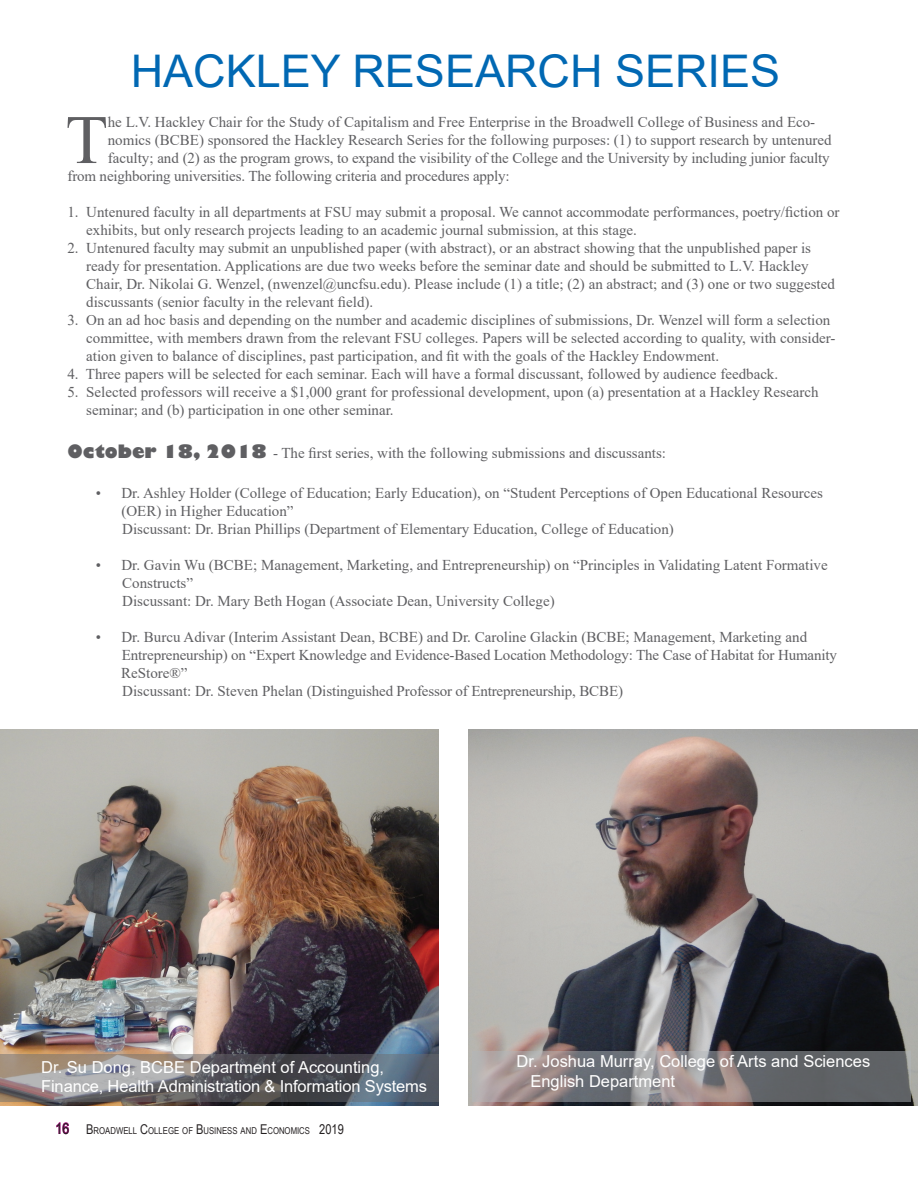
<style>
.page{position:relative;width:918px;height:1188px;background:#fff}
.page>*{position:absolute;margin:0;border:0;box-sizing:border-box;transform-origin:0 0}
.t1{font:69.3px "Times New Roman";color:#5f5f62}
.t2{font:45px "Arial";color:#0168b3}
.t3{font:16.5px/19.8px "Arial";color:#fff}
.t4{font:15px/18px "Times New Roman";color:#5f5f62}
.t5{font:9.45px "Arial Narrow";color:#231f20}
.s1{font-family:"Gill Sans";font-weight:800;font-size:18px}
.s2{font-size:15px}
.s3{font-size:13.5px}
</style>
<div class="page">
<svg style="left:56px;top:1122px;width:13px;height:12px"></svg>
<img style="left:0;top:730px;width:439px;height:375px">
<img style="left:468px;top:730px;width:450px;height:375px">
<svg style="left:0;top:1054px;width:439px;height:48px;background:#6e6d70"></svg>
<svg style="left:472px;top:1052px;width:439px;height:50px;background:#817d7f"></svg>
<h2 class="t2" style="left:131px;top:41px;width:651px">HACKLEY RESEARCH SERIES</h2>
<h1 class="t1" style="left:65px;top:91px;width:44px">T</h1>
<p class="t4" style="left:108px;top:113px;width:709px">he L.V. Hackley Chair for the Study of Capitalism and Free Enterprise in the Broadwell College of Business and Eco-</p>
<p class="t4" style="left:108px;top:131px;width:726px">nomics (BCBE) sponsored the Hackley Research Series for the following purposes: (1) to support research by untenured</p>
<p class="t4" style="left:108px;top:149px;width:724px">faculty; and (2) as the program grows, to expand the visibility of the College and the University by including junior faculty</p>
<p class="t4" style="left:67px;top:167px;width:444px">from neighboring universities. The following criteria and procedures apply:</p>
<p class="t4" style="left:86px;top:203px;width:755px;text-indent:-19px">1. Untenured faculty in all departments at FSU may submit a proposal. We cannot accommodate performances, poetry/fiction or exhibits, but only research projects leading to an academic journal submission, at this stage.</p>
<p class="t4" style="left:86px;top:239px;width:750px;text-indent:-19px">2. Untenured faculty may submit an unpublished paper (with abstract), or an abstract showing that the unpublished paper is ready for presentation. Applications are due two weeks before the seminar date and should be submitted to L.V. Hackley Chair, Dr. Nikolai G. Wenzel, (nwenzel@uncfsu.edu). Please include (1) a title; (2) an abstract; and (3) one or two suggested discussants (senior faculty in the relevant field).</p>
<p class="t4" style="left:86px;top:311px;width:751px;text-indent:-19px">3. On an ad hoc basis and depending on the number and academic disciplines of submissions, Dr. Wenzel will form a selection committee, with members drawn from the relevant FSU colleges. Papers will be selected according to quality, with consider&shy;ation given to balance of disciplines, past participation, and fit with the goals of the Hackley Endowment.</p>
<p class="t4" style="left:67px;top:365px;width:712px">4. Three papers will be selected for each seminar. Each will have a formal discussant, followed by audience feedback.</p>
<p class="t4" style="left:86px;top:383px;width:734px;text-indent:-19px">5. Selected professors will receive a $1,000 grant for professional development, upon (a) presentation at a Hackley Research seminar; and (b) participation in one other seminar.</p>
<p class="t4" style="left:68px;top:444px;width:600px"><span class="s1">October 18, 2018</span> - The first series, with the following submissions and discussants:</p>
<p class="t4" style="left:121px;top:483px;width:703px;text-indent:-26px">• Dr. Ashley Holder (College of Education; Early Education), on “Student Perceptions of Open Educational Resources (OER) in Higher Education”<br>Discussant: Dr. Brian Phillips (Department of Elementary Education, College of Education)</p>
<p class="t4" style="left:122px;top:555px;width:707px;text-indent:-26px">• Dr. Gavin Wu (BCBE; Management, Marketing, and Entrepreneurship) on “Principles in Validating Latent Formative<br>Constructs”<br>Discussant: Dr. Mary Beth Hogan (Associate Dean, University College)</p>
<p class="t4" style="left:121px;top:627px;width:717px;text-indent:-25px">• Dr. Burcu Adivar (Interim Assistant Dean, BCBE) and Dr. Caroline Glackin (BCBE; Management, Marketing and Entrepreneurship) on “Expert Knowledge and Evidence-Based Location Methodology: The Case of Habitat for Humanity ReStore®”<br>Discussant: Dr. Steven Phelan (Distinguished Professor of Entrepreneurship, BCBE)</p>
<p class="t3" style="left:41px;top:1057px;width:387px">Dr. Su Dong, BCBE Department of Accounting,<br>Finance, Health Administration &amp; Information Systems</p>
<p class="t3" style="left:530px;top:1051px;width:341px;text-indent:-14px">Dr. Joshua Murray, College of Arts and Sciences<br>English Department</p>
<p class="t5" style="left:56px;top:1123px;width:290px"><span class="s2">16</span> <span class="s3">B</span>ROADWELL <span class="s3">C</span>OLLEGE OF <span class="s3">B</span>USINESS AND <span class="s3">E</span>CONOMICS <span class="s3">2019</span></p>
</div>
